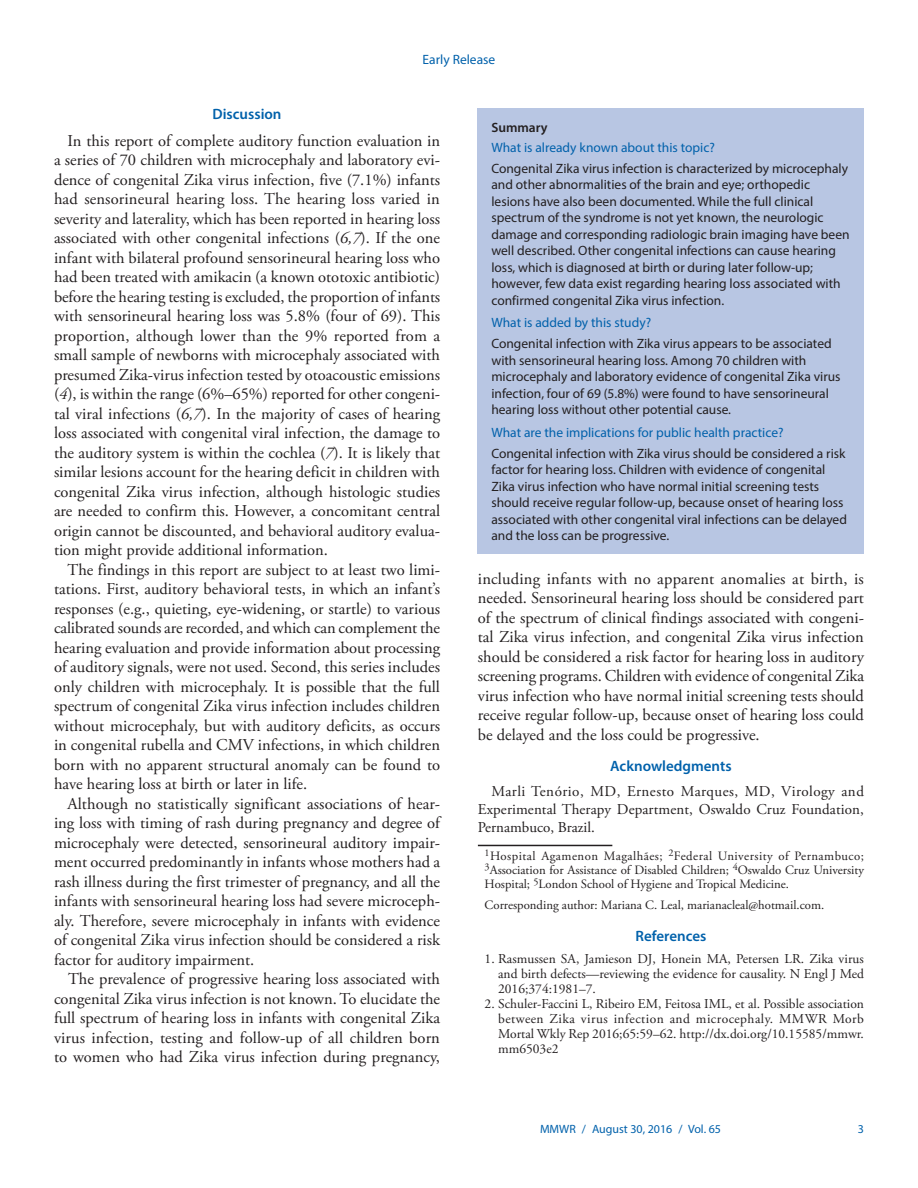
<style>
.page{position:relative;width:918px;height:1188px;background:#fff}
.page>*{position:absolute;margin:0;border:0;box-sizing:border-box;transform-origin:0 0}
.Paragraph{font:16.5px/19.5px "Adobe Garamond Pro";color:#231f20;text-align:justify}
.Acknowledgment{font:15px/18px "Adobe Garamond Pro";letter-spacing:.005em;color:#231f20;text-align:justify}
.Acknowledgment_Head{font:600 15px "Myriad Pro";color:#0161ab}
.Discussion_Heading{font:600 15px "Myriad Pro";color:#0161ab}
.Ref_Title{font:600 15px "Myriad Pro";color:#0161ab}
.Summary_Box_Text{font:13.5px/16.5px "Myriad Pro";color:#231f20}
.Reference_10{font:13.5px/15px "Adobe Garamond Pro";color:#231f20;text-align:justify}
.Summary_Box_Heading{font:13.5px "Myriad Pro";color:#0161ab}
.Figure_Title{font:600 13.5px "Myriad Pro";color:#231f20}
.Author_Affiliations{font:12.75px/14.2px "Adobe Garamond Pro";color:#231f20;text-align:justify}
.Corresponding_Author{font:12.75px "Adobe Garamond Pro";color:#231f20}
.footer_right{font:12px "Myriad Pro";color:#0161ab}
.s1{font-style:italic}
</style>
<div class="page">
<hr style="left:478px;top:845px;width:134px;height:1px;background:#231f20">
<div style="left:478px;top:108px;width:386px;height:446px;background:#b8c6e3"></div>
<p class="Summary_Box_Heading" style="left:423px;top:51px;width:74px">Early Release</p>
<h1 class="Discussion_Heading" style="left:213px;top:105px;width:71px">Discussion</h1>
<p class="Paragraph" style="left:54px;top:131px;width:388px;text-indent:14px">In this report of complete auditory function evaluation in a series of 70 children with microcephaly and laboratory evi&shy;dence of congenital Zika virus infection, five (7.1%) infants had sensorineural hearing loss. The hearing loss varied in severity and laterality, which has been reported in hearing loss associated with other congenital infections (<span class="s1">6,7</span>). If the one infant with bilateral profound sensorineural hearing loss who had been treated with amikacin (a known ototoxic antibiotic) before the hearing testing is excluded, the proportion of infants with sensorineural hearing loss was 5.8% (four of 69). This proportion, although lower than the 9% reported from a small sample of newborns with microcephaly associated with presumed Zika-virus infection tested by otoacoustic emissions (<span class="s1">4</span>), is within the range (6%–65%) reported for other congeni&shy;tal viral infections (<span class="s1">6,7</span>). In the majority of cases of hearing loss associated with congenital viral infection, the damage to the auditory system is within the cochlea (<span class="s1">7</span>). It is likely that similar lesions account for the hearing deficit in children with congenital Zika virus infection, although histologic studies are needed to confirm this. However, a concomitant central origin cannot be discounted, and behavioral auditory evalua&shy;tion might provide additional information.</p>
<p class="Paragraph" style="left:54px;top:560px;width:388px;text-indent:14px">The findings in this report are subject to at least two limi&shy;tations. First, auditory behavioral tests, in which an infant’s responses (e.g., quieting, eye-widening, or startle) to various calibrated sounds are recorded, and which can complement the hearing evaluation and provide information about processing of auditory signals, were not used. Second, this series includes only children with microcephaly. It is possible that the full spectrum of congenital Zika virus infection includes children without microcephaly, but with auditory deficits, as occurs in congenital rubella and CMV infections, in which children born with no apparent structural anomaly can be found to have hearing loss at birth or later in life.</p>
<p class="Paragraph" style="left:54px;top:794px;width:388px;text-indent:14px">Although no statistically significant associations of hear&shy;ing loss with timing of rash during pregnancy and degree of microcephaly were detected, sensorineural auditory impair&shy;ment occurred predominantly in infants whose mothers had a rash illness during the first trimester of pregnancy, and all the infants with sensorineural hearing loss had severe microceph&shy;aly. Therefore, severe microcephaly in infants with evidence of congenital Zika virus infection should be considered a risk factor for auditory impairment.</p>
<p class="Paragraph" style="left:54px;top:970px;width:388px;text-indent:14px">The prevalence of progressive hearing loss associated with congenital Zika virus infection is not known. To elucidate the full spectrum of hearing loss in infants with congenital Zika virus infection, testing and follow-up of all children born to women who had Zika virus infection during pregnancy,</p>
<h1 class="Figure_Title" style="left:491px;top:119px;width:58px">Summary</h1>
<h1 class="Summary_Box_Heading" style="left:491px;top:139px;width:225px">What is already known about this topic?</h1>
<p class="Summary_Box_Text" style="left:491px;top:160px;width:360px">Congenital Zika virus infection is characterized by microcephaly and other abnormalities of the brain and eye; orthopedic lesions have also been documented. While the full clinical spectrum of the syndrome is not yet known, the neurologic damage and corresponding radiologic brain imaging have been well described. Other congenital infections can cause hearing loss, which is diagnosed at birth or during later follow-up; however, few data exist regarding hearing loss associated with confirmed congenital Zika virus infection.</p>
<h1 class="Summary_Box_Heading" style="left:491px;top:315px;width:161px">What is added by this study?</h1>
<p class="Summary_Box_Text" style="left:491px;top:335px;width:351px">Congenital infection with Zika virus appears to be associated with sensorineural hearing loss. Among 70 children with microcephaly and laboratory evidence of congenital Zika virus infection, four of 69 (5.8%) were found to have sensorineural hearing loss without other potential cause.</p>
<h1 class="Summary_Box_Heading" style="left:491px;top:424px;width:294px">What are the implications for public health practice?</h1>
<p class="Summary_Box_Text" style="left:491px;top:445px;width:357px">Congenital infection with Zika virus should be considered a risk factor for hearing loss. Children with evidence of congenital Zika virus infection who have normal initial screening tests should receive regular follow-up, because onset of hearing loss associated with other congenital viral infections can be delayed and the loss can be progressive.</p>
<p class="Paragraph" style="left:478px;top:569px;width:388px">including infants with no apparent anomalies at birth, is needed. Sensorineural hearing loss should be considered part of the spectrum of clinical findings associated with congeni&shy;tal Zika virus infection, and congenital Zika virus infection should be considered a risk factor for hearing loss in auditory screening programs. Children with evidence of congenital Zika virus infection who have normal initial screening tests should receive regular follow-up, because onset of hearing loss could be delayed and the loss could be progressive.</p>
<h1 class="Acknowledgment_Head" style="left:610px;top:757px;width:123px">Acknowledgments</h1>
<p class="Acknowledgment" style="left:478px;top:783px;width:388px;text-indent:14px">Marli Tenório, MD, Ernesto Marques, MD, Virology and Experimental Therapy Department, Oswaldo Cruz Foundation, Pernambuco, Brazil.</p>
<p class="Author_Affiliations" style="left:485px;top:849px;width:381px"><sup>1</sup>Hospital Agamenon Magalhães; <sup>2</sup>Federal University of Pernambuco; <sup>3</sup>Association for Assistance of Disabled Children; <sup>4</sup>Oswaldo Cruz University Hospital; <sup>5</sup>London School of Hygiene and Tropical Medicine.</p>
<p class="Corresponding_Author" style="left:485px;top:898px;width:341px">Corresponding author: Mariana C. Leal, marianacleal@hotmail.com.</p>
<h1 class="Ref_Title" style="left:636px;top:926px;width:72px">References</h1>
<p class="Reference_10" style="left:498px;top:951px;width:367px;text-indent:-14px">1. Rasmussen SA, Jamieson DJ, Honein MA, Petersen LR. Zika virus and birth defects—reviewing the evidence for causality. N Engl J Med 2016;374:1981–7.</p>
<p class="Reference_10" style="left:498px;top:996px;width:367px;text-indent:-14px">2. Schuler-Faccini L, Ribeiro EM, Feitosa IML, et al. Possible association between Zika virus infection and microcephaly. MMWR Morb Mortal Wkly Rep 2016;65:59–62. http://dx.doi.org/10.15585/mmwr. mm6503e2</p>
<p class="footer_right" style="left:540px;top:1121px;width:183px">MMWR / August 30, 2016 / Vol. 65</p>
<p class="footer_right" style="left:858px;top:1121px;width:8px">3</p>
</div>
